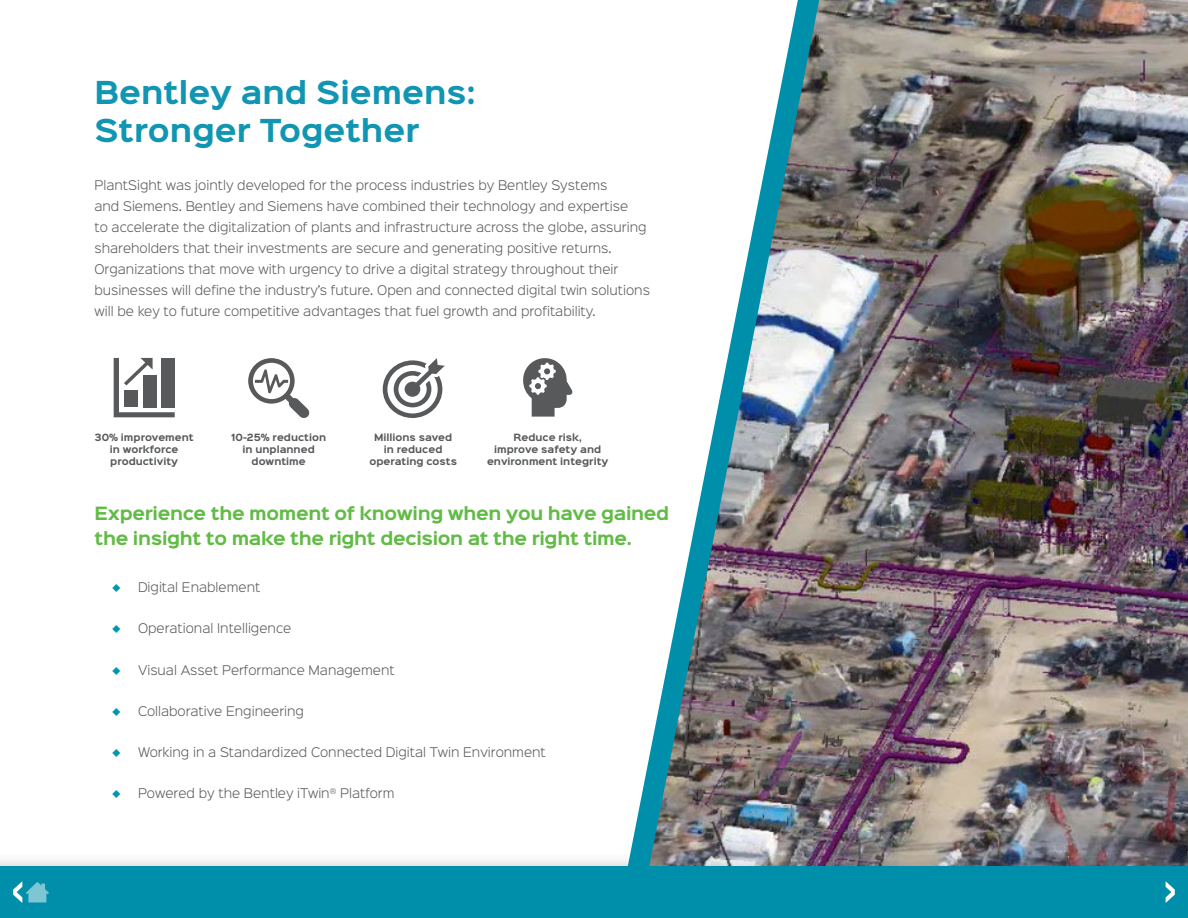
<style>
.page{position:relative;width:1188px;height:918px;background:#fff}
.page>*{position:absolute;margin:0;border:0;box-sizing:border-box;transform-origin:0 0}
.t1{font:700 28.5px/37.5px "Sinkin Sans 700";color:#1096b2}
.t2{font:700 16.5px/25.5px "Sinkin Sans 700";letter-spacing:-.02em;color:#62bb46}
.t3{font:300 12px/21px "Sinkin Sans 300";color:#58595b}
.t4{font:700 9px/12px "Sinkin Sans 700";color:#58595b;text-align:center}
</style>
<div class="page">
<svg style="left:383px;top:358px;width:62px;height:60px"></svg>
<svg style="left:248px;top:358px;width:62px;height:60px"></svg>
<img style="left:864px;top:0;width:324px;height:852px">
<div style="left:0;top:852px;width:1188px;height:66px;background:#58595b;opacity:.25"></div>
<div style="left:0;top:866px;width:1188px;height:52px;background:#008fab"></div>
<svg style="left:1166px;top:881px;width:9px;height:22px"></svg>
<svg style="left:13px;top:881px;width:36px;height:22px"></svg>
<img style="left:567px;top:0;width:297px;height:866px">
<svg style="left:114px;top:358px;width:61px;height:59px"></svg>
<svg style="left:523px;top:357px;width:50px;height:60px"></svg>
<h1 class="t1" style="left:94px;top:76px;width:383px">Bentley and Siemens:<br>Stronger Together</h1>
<p class="t3" style="left:94px;top:174px;width:557px">PlantSight was jointly developed for the process industries by Bentley Systems<br>and Siemens. Bentley and Siemens have combined their technology and expertise<br>to accelerate the digitalization of plants and infrastructure across the globe, assuring shareholders that their investments are secure and generating positive returns.<br>Organizations that move with urgency to drive a digital strategy throughout their businesses will define the industry’s future. Open and connected digital twin solutions will be key to future competitive advantages that fuel growth and profitability.</p>
<p class="t4" style="left:95px;top:432px;width:101px">30% improvement in workforce productivity</p>
<p class="t4" style="left:231px;top:432px;width:96px">10-25% reduction in unplanned downtime</p>
<p class="t4" style="left:369px;top:432px;width:89px">Millions saved in reduced operating costs</p>
<p class="t4" style="left:487px;top:432px;width:123px">Reduce risk,<br>improve safety and environment integrity</p>
<h2 class="t2" style="left:94px;top:502px;width:576px">Experience the moment of knowing when you have gained the insight to make the right decision at the right time.</h2>
<p class="t3" style="left:138px;top:576px;width:124px">Digital Enablement</p>
<p class="t3" style="left:138px;top:617px;width:155px">Operational Intelligence</p>
<p class="t3" style="left:138px;top:658px;width:258px">Visual Asset Performance Management</p>
<p class="t3" style="left:138px;top:700px;width:168px">Collaborative Engineering</p>
<p class="t3" style="left:138px;top:741px;width:409px">Working in a Standardized Connected Digital Twin Environment</p>
<p class="t3" style="left:138px;top:782px;width:258px">Powered by the Bentley iTwin<sup>®</sup> Platform</p>
</div>
